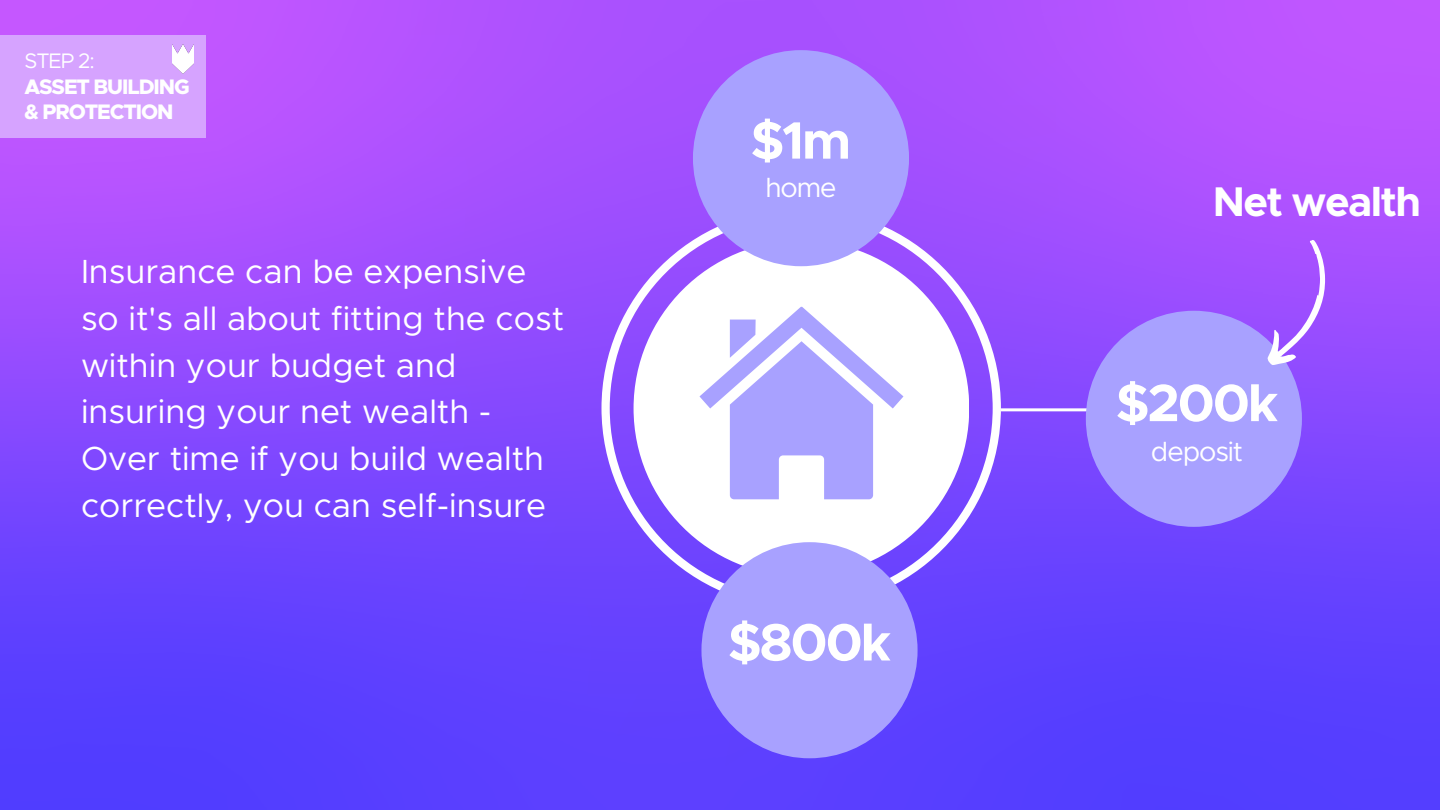
<style>
.page{position:relative;width:1440px;height:810px;background:#fff}
.page>*{position:absolute;margin:0;border:0;box-sizing:border-box;transform-origin:0 0}
.t1{font:700 52.7px "Metropolis";letter-spacing:-.04em;color:#fff}
.t2{font:700 41.7px "Metropolis";letter-spacing:-.04em;color:#fff}
.t3{font:33.6px/46.8px "Metropolis";color:#fff}
.t4{font:27.4px "Metropolis";letter-spacing:-.04em;color:#fff}
.t5{font:800 21.1px/25.5px "Metropolis";letter-spacing:-.055em;color:#fff}
.t6{font:21.1px "Metropolis";color:#fff}
</style>
<div class="page">
<img style="left:0;top:0;width:1440px;height:810px">
<svg style="left:601px;top:208px;width:400px;height:400px;background:#9360fe"></svg>
<div style="left:634px;top:241px;width:335px;height:335px;background:#fff;border-radius:50%"></div>
<div style="left:693px;top:50px;width:216px;height:216px;background:#a8a1ff;border-radius:50%"></div>
<hr style="left:1001px;top:408px;width:96px;height:3px;background:#fff">
<div style="left:1086px;top:311px;width:216px;height:216px;background:#a8a1ff;border-radius:50%"></div>
<div style="left:701px;top:542px;width:217px;height:216px;background:#a8a1ff;border-radius:50%"></div>
<svg style="left:699px;top:307px;width:204px;height:192px"></svg>
<svg style="left:1259px;top:238px;width:86px;height:137px;background:#a662ff"></svg>
<div style="left:0;top:36px;width:205px;height:102px;background:#d6a3ff"></div>
<img style="left:172px;top:45px;width:22px;height:28px">
<p class="t6" style="left:25px;top:52px;width:72px">STEP 2:</p>
<p class="t5" style="left:25px;top:75px;width:167px">ASSET BUILDING &amp; PROTECTION</p>
<p class="t3" style="left:81px;top:250px;width:485px">Insurance can be expensive so it's all about fitting the cost within your budget and insuring your net wealth -<br>Over time if you build wealth correctly, you can self-insure</p>
<h1 class="t1" style="left:751px;top:117px;width:102px">$1m</h1>
<p class="t4" style="left:765px;top:175px;width:73px">home</p>
<h1 class="t1" style="left:728px;top:619px;width:164px">$800k</h1>
<p class="t2" style="left:1213px;top:183px;width:210px">Net wealth</p>
<h1 class="t1" style="left:1116px;top:379px;width:163px">$200k</h1>
<p class="t4" style="left:1151px;top:439px;width:94px">deposit</p>
</div>
